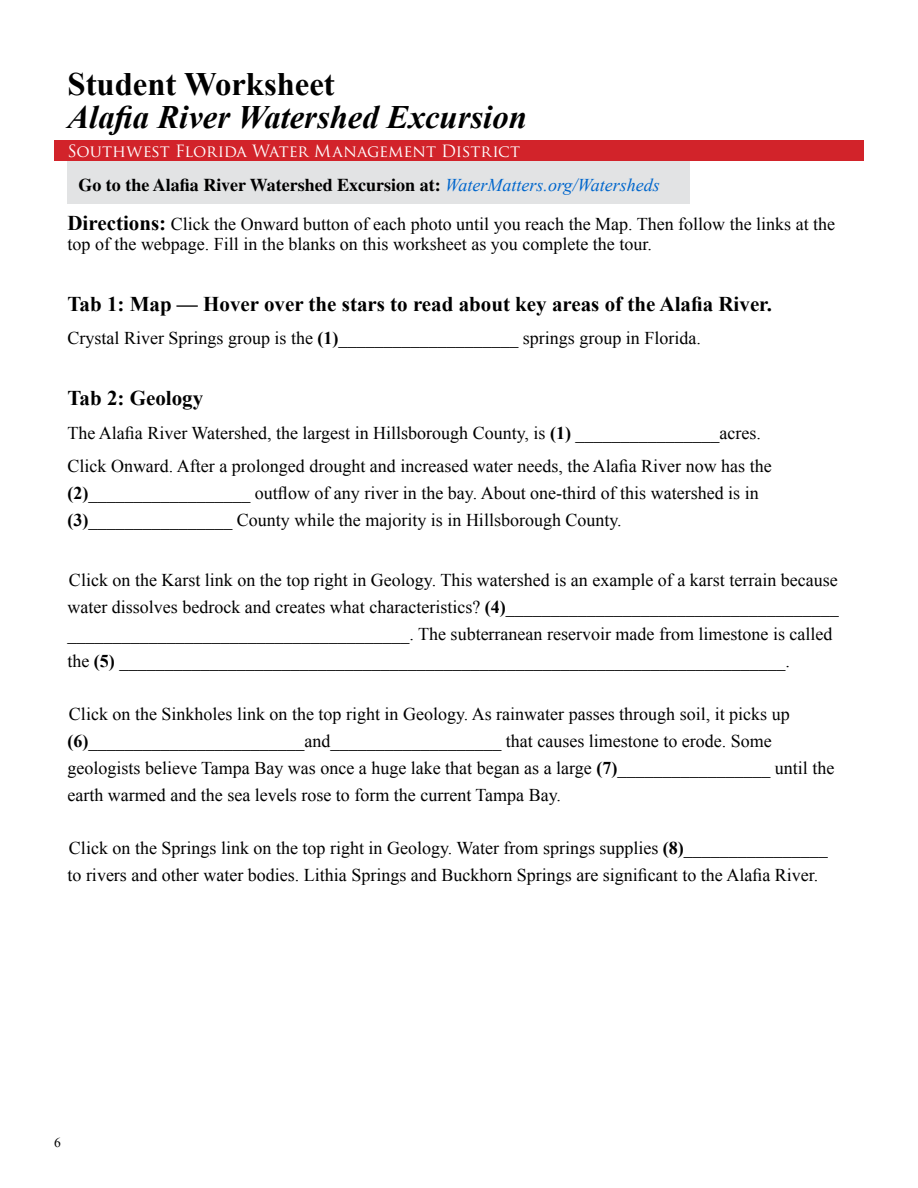
<style>
.page{position:relative;width:918px;height:1188px;background:#fff}
.page>*{position:absolute;margin:0;border:0;box-sizing:border-box;transform-origin:0 0}
.t1{font:italic 700 32.7px "Times New Roman";color:#000}
.t2{font:700 32.7px "Times New Roman";color:#000}
.t3{font:700 21px "Times New Roman";color:#000}
.t4{font:18px/27px "Times New Roman";color:#000}
.t5{font:700 18px "Times";color:#000}
.t6{font:16.5px "Trajan Pro";letter-spacing:-.015em;color:#fff}
.t7{font:13.5px "Times New Roman";color:#000}
.s1{font-family:"Times New Roman";font-weight:400;font-style:italic;color:#06c}
.s2{font-weight:700;font-size:21px}
.s3{font-weight:700}
</style>
<div class="page">
<div style="left:54px;top:140px;width:810px;height:21px;background:#d2232a"></div>
<div style="left:68px;top:161px;width:622px;height:43px;background:#e2e3e4"></div>
<h1 class="t2" style="left:68px;top:61px;width:269px">Student Worksheet</h1>
<h1 class="t1" style="left:68px;top:94px;width:461px">Alafia River Watershed Excursion</h1>
<p class="t6" style="left:68px;top:141px;width:454px">Southwest Florida Water Management District</p>
<p class="t5" style="left:78px;top:174px;width:583px">Go to the Alafia River Watershed Excursion at: <span class="s1">WaterMatters.org/Watersheds</span></p>
<p class="t4" style="left:68px;top:214px;width:769px;line-height:19.8px"><span class="s2">Directions:</span> Click the Onward button of each photo until you reach the Map. Then follow the links at the top of the webpage. Fill in the blanks on this worksheet as you complete the tour.</p>
<p class="t3" style="left:68px;top:290px;width:706px">Tab 1: Map — Hover over the stars to read about key areas of the Alafia River.</p>
<p class="t4" style="left:68px;top:325px;width:635px">Crystal River Springs group is the <span class="s3">(1)</span>____________________ springs group in Florida.</p>
<p class="t3" style="left:68px;top:384px;width:137px">Tab 2: Geology</p>
<p class="t4" style="left:68px;top:416px;width:706px;line-height:33.3px">The Alafia River Watershed, the largest in Hillsborough County, is <span class="s3">(1)</span> ________________acres.<br>Click Onward. After a prolonged drought and increased water needs, the Alafia River now has the</p>
<p class="t4" style="left:68px;top:479px;width:693px"><span class="s3">(2)</span>__________________ outflow of any river in the bay. About one-third of this watershed is in <span class="s3">(3)</span>________________ County while the majority is in Hillsborough County.</p>
<p class="t4" style="left:68px;top:566px;width:773px">Click on the Karst link on the top right in Geology. This watershed is an example of a karst terrain because water dissolves bedrock and creates what characteristics? <span class="s3">(4)</span>_____________________________________ ______________________________________. The subterranean reservoir made from limestone is called the <span class="s3">(5)</span> __________________________________________________________________________.</p>
<p class="t4" style="left:68px;top:700px;width:768px">Click on the Sinkholes link on the top right in Geology. As rainwater passes through soil, it picks up <span class="s3">(6)</span>________________________and___________________ that causes limestone to erode. Some geologists believe Tampa Bay was once a huge lake that began as a large <span class="s3">(7)</span>_________________ until the earth warmed and the sea levels rose to form the current Tampa Bay.</p>
<p class="t4" style="left:68px;top:834px;width:762px">Click on the Springs link on the top right in Geology. Water from springs supplies <span class="s3">(8)</span>________________ to rivers and other water bodies. Lithia Springs and Buckhorn Springs are significant to the Alafia River.</p>
<p class="t7" style="left:54px;top:1134px;width:8px">6</p>
</div>
